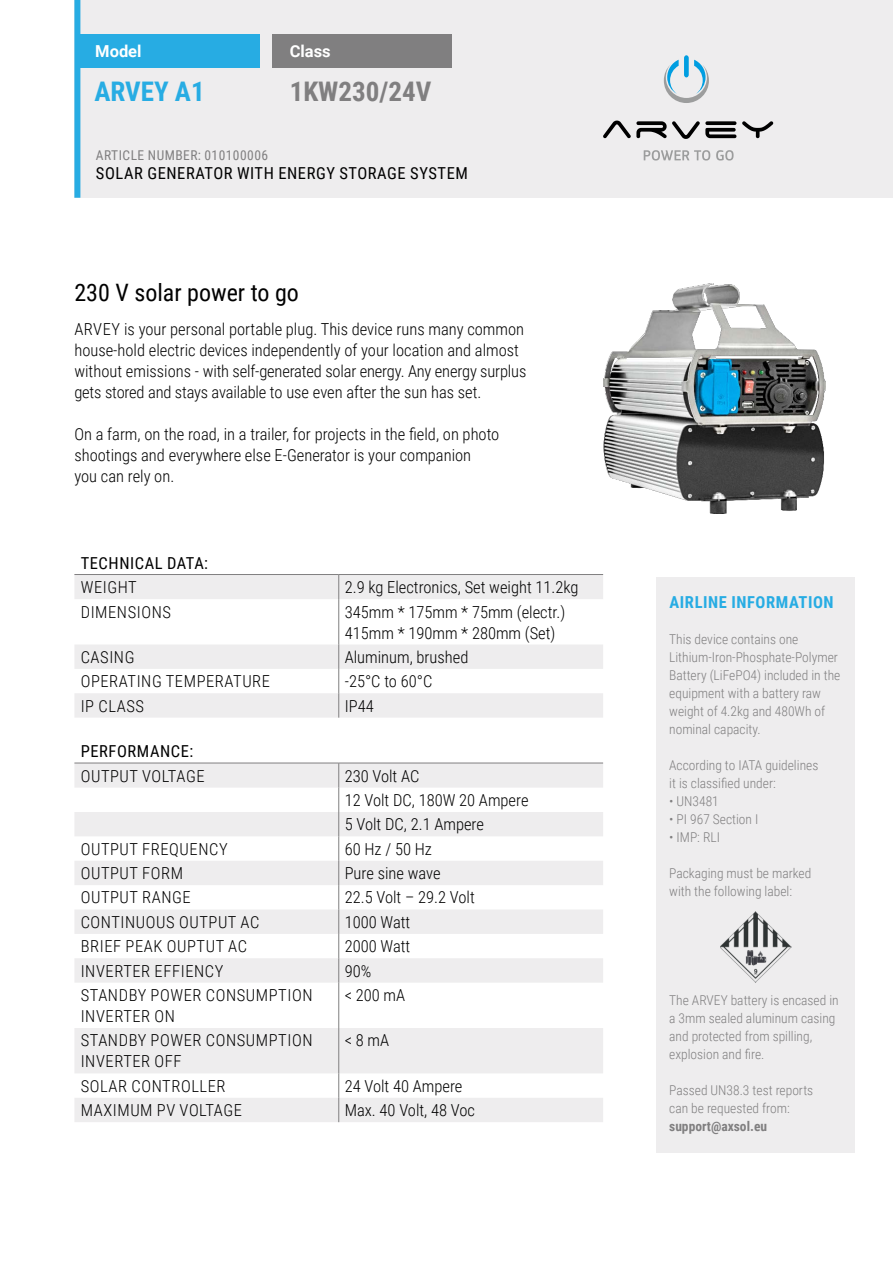
<style>
.page{position:relative;width:893px;height:1263px;background:#fff}
.page>*{position:absolute;margin:0;border:0;box-sizing:border-box;transform-origin:0 0}
.t1{font:700 27px "Roboto Condensed";color:#807f80}
.t2{font:700 27px "Roboto Condensed";color:#27ace3}
.t3{font:24px "Roboto Condensed";color:#000}
.t4{font:300 16.5px/21px "Roboto Condensed";color:#000}
.t5{font:300 16.5px/21px "Roboto Condensed";letter-spacing:.035em;color:#000}
.t6{font:16.5px "Roboto Condensed";letter-spacing:.035em;color:#000}
.t7{font:700 16.5px "Roboto Condensed";letter-spacing:.035em;color:#27ace3}
.t8{font:700 16.5px "Roboto";color:#fff}
.t9{font:300 13.5px/18px "Roboto Condensed";color:#807f80}
.t10{font:13.5px "Roboto Condensed";letter-spacing:.035em;color:#807f80}
.t11{font:700 13.5px "Roboto Condensed";color:#807f80}
</style>
<div class="page">
<div style="left:74px;top:0;width:819px;height:198px;background:#eeedee"></div>
<div style="left:78px;top:34px;width:182px;height:34px;background:#27ace3"></div>
<div style="left:273px;top:34px;width:179px;height:34px;background:#807f80"></div>
<div style="left:74px;top:0;width:6px;height:198px;background:#27ace3"></div>
<svg style="left:603px;top:121px;width:170px;height:18px"></svg>
<svg style="left:644px;top:150px;width:90px;height:11px"></svg>
<div style="left:684px;top:55px;width:5px;height:22px;background:#009ee1;border-radius:3px"></div>
<svg style="left:664px;top:60px;width:45px;height:43px"></svg>
<img style="left:603px;top:283px;width:222px;height:230px">
<div style="left:656px;top:577px;width:199px;height:575px;background:#eeedee"></div>
<img style="left:720px;top:911px;width:71px;height:71px">
<svg style="left:74px;top:575px;width:529px;height:143px;fill:#f2f1f2"></svg>
<hr style="left:74px;top:574px;width:265px;height:1px;background:#807f80">
<hr style="left:339px;top:574px;width:264px;height:1px;background:#807f80">
<svg style="left:338px;top:575px;width:1px;height:24px"></svg>
<hr style="left:338px;top:599px;width:1px;height:45px;background:#807f80">
<svg style="left:338px;top:644px;width:1px;height:74px"></svg>
<svg style="left:74px;top:764px;width:529px;height:358px;fill:#eeedee"></svg>
<hr style="left:74px;top:763px;width:265px;height:1px;background:#807f80">
<hr style="left:339px;top:763px;width:264px;height:1px;background:#807f80">
<svg style="left:338px;top:763px;width:1px;height:220px"></svg>
<hr style="left:338px;top:983px;width:1px;height:45px;background:#807f80">
<hr style="left:338px;top:1028px;width:1px;height:45px;background:#807f80">
<svg style="left:338px;top:1073px;width:1px;height:49px"></svg>
<p class="t8" style="left:95px;top:40px;width:48px">Model</p>
<p class="t8" style="left:290px;top:40px;width:42px">Class</p>
<h1 class="t2" style="left:94px;top:73px;width:112px">ARVEY A1</h1>
<h1 class="t1" style="left:290px;top:73px;width:143px">1KW230/24V</h1>
<p class="t10" style="left:96px;top:146px;width:174px">ARTICLE NUMBER: 010100006</p>
<p class="t6" style="left:96px;top:162px;width:373px">SOLAR GENERATOR WITH ENERGY STORAGE SYSTEM</p>
<h2 class="t3" style="left:74px;top:276px;width:226px">230 V solar power to go</h2>
<p class="t4" style="left:74px;top:318px;width:453px">ARVEY is your personal portable plug. This device runs many common house-hold electric devices independently of your location and almost without emissions - with self-generated solar energy. Any energy surplus gets stored and stays available to use even after the sun has set.</p>
<p class="t4" style="left:74px;top:423px;width:426px">On a farm, on the road, in a trailer, for projects in the field, on photo shootings and everywhere else E-Generator is your companion<br>you can rely on.</p>
<p class="t6" style="left:81px;top:551px;width:129px">TECHNICAL DATA:</p>
<p class="t4" style="left:81px;top:576px;width:58px">WEIGHT</p>
<p class="t4" style="left:345px;top:576px;width:235px">2.9 kg Electronics, Set weight 11.2kg</p>
<p class="t5" style="left:81px;top:600px;width:92px">DIMENSIONS</p>
<p class="t4" style="left:345px;top:600px;width:222px">345mm * 175mm * 75mm (electr.)<br>415mm * 190mm * 280mm (Set)</p>
<p class="t4" style="left:81px;top:646px;width:55px">CASING</p>
<p class="t4" style="left:345px;top:646px;width:125px">Aluminum, brushed</p>
<p class="t5" style="left:81px;top:670px;width:191px">OPERATING TEMPERATURE</p>
<p class="t4" style="left:345px;top:670px;width:89px">-25°C to 60°C</p>
<p class="t4" style="left:81px;top:695px;width:65px">IP CLASS</p>
<p class="t4" style="left:345px;top:695px;width:30px">IP44</p>
<p class="t6" style="left:81px;top:740px;width:114px">PERFORMANCE:</p>
<p class="t5" style="left:81px;top:765px;width:125px">OUTPUT VOLTAGE</p>
<p class="t4" style="left:345px;top:763px;width:185px;line-height:24.3px">230 Volt AC<br>12 Volt DC, 180W 20 Ampere<br>5 Volt DC, 2.1 Ampere</p>
<p class="t5" style="left:81px;top:838px;width:148px">OUTPUT FREQUENCY</p>
<p class="t4" style="left:345px;top:838px;width:89px">60 Hz / 50 Hz</p>
<p class="t5" style="left:81px;top:862px;width:104px">OUTPUT FORM</p>
<p class="t4" style="left:345px;top:862px;width:97px">Pure sine wave</p>
<p class="t5" style="left:81px;top:886px;width:112px">OUTPUT RANGE</p>
<p class="t4" style="left:345px;top:886px;width:132px">22.5 Volt – 29.2 Volt</p>
<p class="t5" style="left:81px;top:911px;width:180px">CONTINUOUS OUTPUT AC</p>
<p class="t4" style="left:345px;top:911px;width:67px">1000 Watt</p>
<p class="t5" style="left:81px;top:935px;width:168px">BRIEF PEAK OUPTUT AC</p>
<p class="t4" style="left:345px;top:935px;width:67px">2000 Watt</p>
<p class="t5" style="left:81px;top:960px;width:144px">INVERTER EFFIENCY</p>
<p class="t4" style="left:345px;top:960px;width:28px">90%</p>
<p class="t5" style="left:81px;top:984px;width:233px">STANDBY POWER CONSUMPTION<br>INVERTER ON</p>
<p class="t4" style="left:345px;top:984px;width:62px">&lt; 200 mA</p>
<p class="t5" style="left:81px;top:1029px;width:233px">STANDBY POWER CONSUMPTION<br>INVERTER OFF</p>
<p class="t4" style="left:345px;top:1029px;width:46px">&lt; 8 mA</p>
<p class="t5" style="left:81px;top:1075px;width:146px">SOLAR CONTROLLER</p>
<p class="t4" style="left:345px;top:1075px;width:119px">24 Volt 40 Ampere</p>
<p class="t5" style="left:81px;top:1099px;width:163px">MAXIMUM PV VOLTAGE</p>
<p class="t4" style="left:345px;top:1099px;width:132px">Max. 40 Volt, 48 Voc</p>
<p class="t7" style="left:669px;top:591px;width:166px">AIRLINE INFORMATION</p>
<p class="t9" style="left:669px;top:630px;width:173px">This device contains one<br>Lithium-Iron-Phosphate-Polymer<br>Battery (LiFePO4) included in the equipment with a battery raw weight of 4.2kg and 480Wh of nominal capacity.</p>
<p class="t9" style="left:669px;top:756px;width:151px">According to IATA guidelines it is classified under:</p>
<p class="t9" style="left:669px;top:792px;width:51px">• UN3481</p>
<p class="t9" style="left:669px;top:810px;width:91px">• PI 967 Section I</p>
<p class="t9" style="left:669px;top:828px;width:52px">• IMP: RLI</p>
<p class="t9" style="left:669px;top:864px;width:144px">Packaging must be marked with the following label:</p>
<p class="t9" style="left:669px;top:990px;width:171px">The ARVEY battery is encased in a 3mm sealed aluminum casing and protected from spilling, explosion and fire.</p>
<p class="t9" style="left:669px;top:1080px;width:146px">Passed UN38.3 test reports can be requested from:</p>
<p class="t11" style="left:669px;top:1116px;width:99px">support@axsol.eu</p>
</div>
